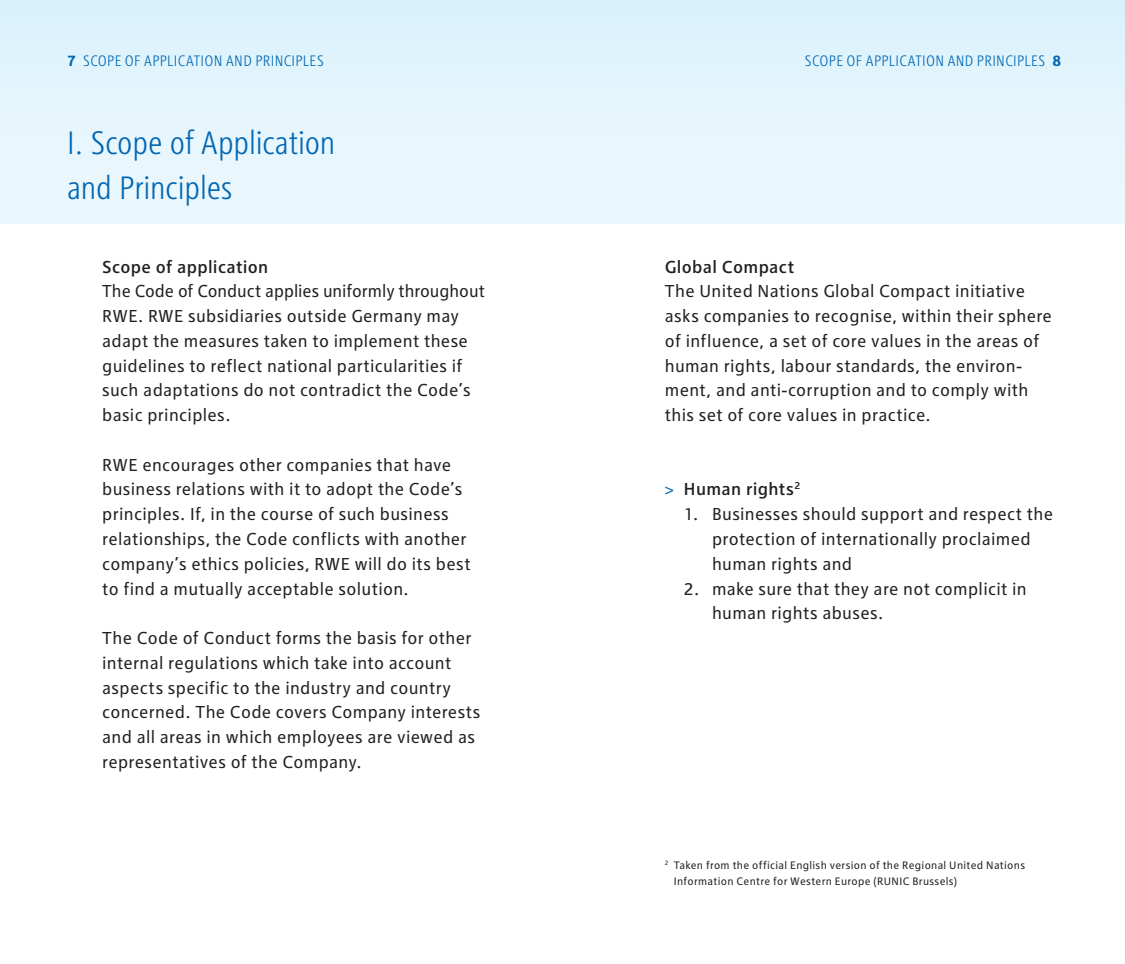
<style>
.page{position:relative;width:1125px;height:964px;background:#fff}
.page>*{position:absolute;margin:0;border:0;box-sizing:border-box;transform-origin:0 0}
._04_Headline{font:300 condensed 33.75px "RWE Headline";letter-spacing:-.005em;color:#0166b3}
._07_Fließtext_Copy_t{font:18px/24.8px "RWE Text";letter-spacing:.02em;color:#231f20}
._05_Vorspann_Intro{font:500 18px "RWE Text";letter-spacing:.015em;color:#231f20}
._03_Kolumnentitel_Co{font:300 condensed 15.75px "RWE Headline";letter-spacing:.025em;color:#0166b3}
._07_Fließtext_Copy_t-2{font:11.25px/15.8px "RWE Text";letter-spacing:.03em;color:#231f20}
.s1{font-family:"RWE Text";font-weight:700;font-stretch:normal}
.s2{font-weight:400;color:#0166b3}
</style>
<div class="page">
<div style="left:0;top:0;width:563px;height:223px;background:linear-gradient(to right,#e4f5fc,#e4f5fc)"></div>
<div style="left:563px;top:0;width:562px;height:223px;background:linear-gradient(to right,#e4f5fc,#e4f5fc)"></div>
<p class="_03_Kolumnentitel_Co" style="left:67px;top:52px;width:258px"><span class="s1">7</span> SCOPE OF APPLICATION AND PRINCIPLES</p>
<p class="_03_Kolumnentitel_Co" style="left:805px;top:52px;width:258px">SCOPE OF APPLICATION AND PRINCIPLES <span class="s1">8</span></p>
<p class="_04_Headline" style="left:67px;top:124px;width:270px">I. Scope of Application</p>
<p class="_04_Headline" style="left:67px;top:169px;width:167px">and Principles</p>
<p class="_05_Vorspann_Intro" style="left:102px;top:256px;width:168px">Scope of application</p>
<p class="_07_Fließtext_Copy_t" style="left:102px;top:279px;width:384px">The Code of Conduct applies uniformly throughout RWE. RWE subsidiaries outside Germany may adapt the measures taken to implement these guidelines to reflect national particularities if such adaptations do not contradict the Code’s basic principles.</p>
<p class="_07_Fließtext_Copy_t" style="left:102px;top:452px;width:370px">RWE encourages other companies that have business relations with it to adopt the Code’s principles. If, in the course of such business relationships, the Code conflicts with another company’s ethics policies, RWE will do its best to find a mutually acceptable solution.</p>
<p class="_07_Fließtext_Copy_t" style="left:102px;top:625px;width:380px">The Code of Conduct forms the basis for other internal regulations which take into account aspects specific to the industry and country concerned. The Code covers Company interests and all areas in which employees are viewed as representatives of the Company.</p>
<p class="_05_Vorspann_Intro" style="left:665px;top:256px;width:131px">Global Compact</p>
<p class="_07_Fließtext_Copy_t" style="left:665px;top:279px;width:389px">The United Nations Global Compact initiative asks companies to recognise, within their sphere of influence, a set of core values in the areas of human rights, labour standards, the environ&shy;ment, and anti-corruption and to comply with this set of core values in practice.</p>
<p class="_05_Vorspann_Intro" style="left:665px;top:479px;width:137px"><span class="s2">&gt;</span> Human rights<sup>2</sup></p>
<p class="_07_Fließtext_Copy_t" style="left:712px;top:501px;width:343px;text-indent:-28px">1. Businesses should support and respect the protection of internationally proclaimed human rights and</p>
<p class="_07_Fließtext_Copy_t" style="left:712px;top:576px;width:316px;text-indent:-28px">2. make sure that they are not complicit in human rights abuses.</p>
<p class="_07_Fließtext_Copy_t-2" style="left:674px;top:857px;width:353px;text-indent:-9px"><sup>2</sup> Taken from the official English version of the Regional United Nations<br>Information Centre for Western Europe (RUNIC Brussels)</p>
</div>
